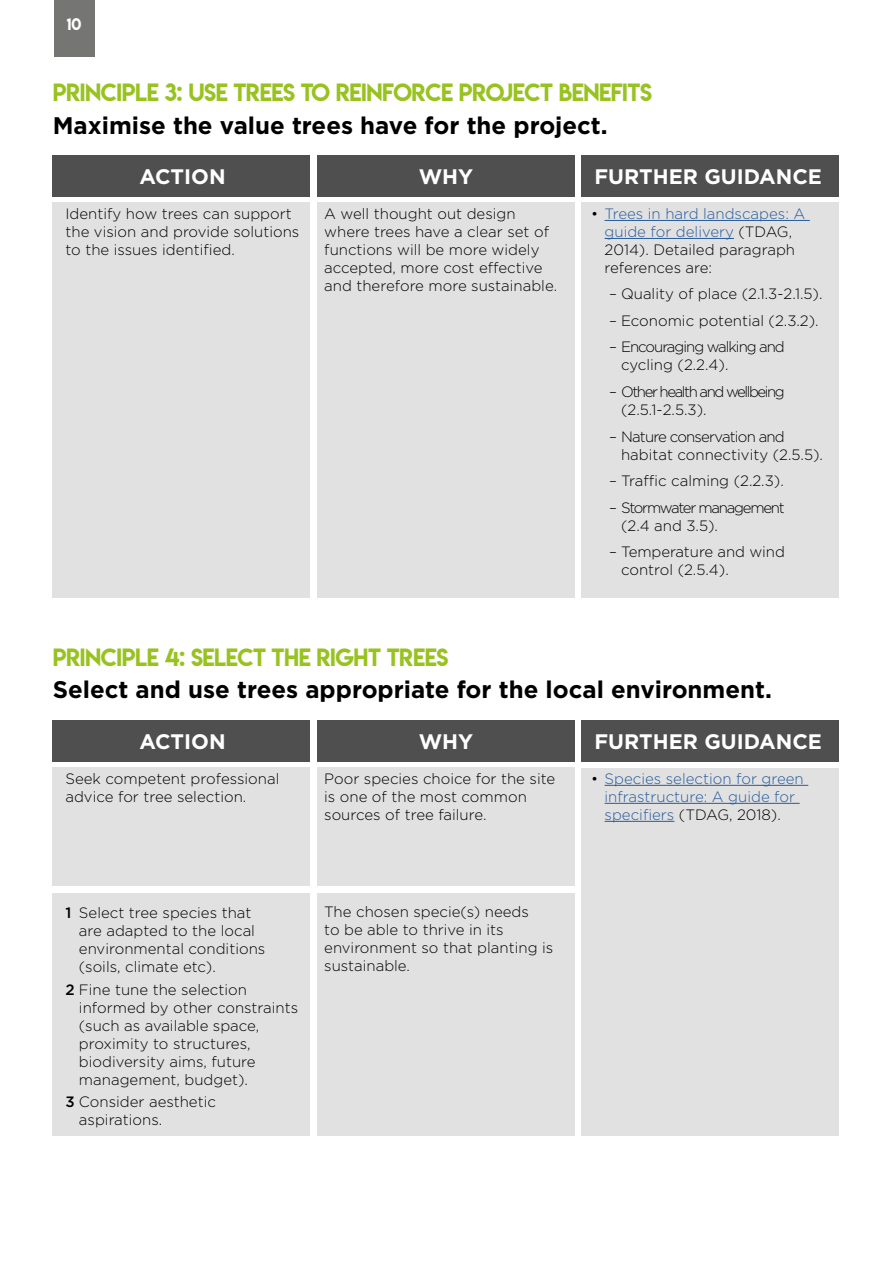
<style>
.page{position:relative;width:893px;height:1263px;background:#fff}
.page>*{position:absolute;margin:0;border:0;box-sizing:border-box;transform-origin:0 0}
.t1{font:700 24px "Gotham";color:#000}
.t2{font:22.2px "Lemon Milk";letter-spacing:-.02em;color:#98c21f}
.t3{font:700 21px "Gotham";color:#fff}
.t4{font:300 15px/18px "Gotham";color:#000}
.t5{font:300 15px/18px "Gotham";color:#275b9b}
.t6{font:300 15px/18px "Gotham";letter-spacing:-.055em;color:#000}
.t7{font:300 15px/18px "Gotham";letter-spacing:-.095em;color:#000}
.t8{font:300 15px/18px "Gotham";letter-spacing:-.07em;color:#000}
.t9{font:300 15px/18px "Gotham";letter-spacing:-.085em;color:#000}
.t10{font:15px "Lemon Milk";color:#fff}
.s1{color:#275b9b}
.s2{font-weight:500}
.s3{color:#000}
</style>
<div class="page">
<div style="left:53px;top:203px;width:257px;height:395px;background:#e1e1e1"></div>
<div style="left:317px;top:203px;width:258px;height:395px;background:#e1e1e1"></div>
<div style="left:581px;top:203px;width:258px;height:395px;background:#e1e1e1"></div>
<div style="left:53px;top:767px;width:257px;height:119px;background:#e1e1e1"></div>
<div style="left:317px;top:767px;width:258px;height:119px;background:#e1e1e1"></div>
<div style="left:581px;top:767px;width:258px;height:368px;background:#e1e1e1"></div>
<div style="left:53px;top:893px;width:257px;height:242px;background:#e1e1e1"></div>
<div style="left:317px;top:893px;width:258px;height:242px;background:#e1e1e1"></div>
<div style="left:53px;top:155px;width:257px;height:41px;background:#504f4f"></div>
<div style="left:317px;top:155px;width:258px;height:41px;background:#504f4f"></div>
<div style="left:581px;top:155px;width:258px;height:41px;background:#504f4f"></div>
<div style="left:53px;top:720px;width:257px;height:41px;background:#504f4f"></div>
<div style="left:317px;top:720px;width:258px;height:41px;background:#504f4f"></div>
<div style="left:581px;top:720px;width:258px;height:41px;background:#504f4f"></div>
<hr style="left:605px;top:220px;width:205px;height:1px;background:#275b9b">
<hr style="left:605px;top:238px;width:129px;height:1px;background:#275b9b">
<hr style="left:605px;top:785px;width:203px;height:1px;background:#275b9b">
<hr style="left:605px;top:803px;width:195px;height:1px;background:#275b9b">
<hr style="left:605px;top:821px;width:69px;height:1px;background:#275b9b">
<div style="left:54px;top:0;width:40px;height:56px;background:#757574"></div>
<p class="t10" style="left:67px;top:13px;width:16px">10</p>
<h2 class="t2" style="left:53px;top:77px;width:601px">PRINCIPLE 3: USE TREES TO REINFORCE PROJECT BENEFITS</h2>
<h1 class="t1" style="left:53px;top:109px;width:557px">Maximise the value trees have for the project.</h1>
<h3 class="t3" style="left:139px;top:163px;width:88px">ACTION</h3>
<p class="t4" style="left:65px;top:204px;width:235px">Identify how trees can support the vision and provide solutions to the issues identified.</p>
<h3 class="t3" style="left:419px;top:163px;width:56px">WHY</h3>
<p class="t4" style="left:324px;top:204px;width:234px">A well thought out design where trees have a clear set of functions will be more widely accepted, more cost effective and therefore more sustainable.</p>
<h3 class="t3" style="left:594px;top:163px;width:229px">FURTHER GUIDANCE</h3>
<p class="t4" style="left:605px;top:204px;width:202px;text-indent:-14px">• <span class="s1">Trees in hard landscapes: A guide for delivery</span> (TDAG,<br>2014). Detailed paragraph references are:</p>
<p class="t4" style="left:609px;top:285px;width:215px">– Quality of place (2.1.3-2.1.5).</p>
<p class="t4" style="left:609px;top:311px;width:211px">– Economic potential (2.3.2).</p>
<p class="t8" style="left:621px;top:338px;width:165px;text-indent:-12px">– Encouraging walking and cycling (2.2.4).</p>
<p class="t7" style="left:621px;top:382px;width:165px;text-indent:-12px">– Other health and wellbeing (2.5.1-2.5.3).</p>
<p class="t6" style="left:621px;top:427px;width:203px;text-indent:-12px">– Nature conservation and habitat connectivity (2.5.5).</p>
<p class="t4" style="left:609px;top:471px;width:176px">– Traffic calming (2.2.3).</p>
<p class="t9" style="left:621px;top:498px;width:165px;text-indent:-12px">– Stormwater management (2.4 and 3.5).</p>
<p class="t4" style="left:621px;top:542px;width:165px;text-indent:-12px">– Temperature and wind control (2.5.4).</p>
<h2 class="t2" style="left:53px;top:641px;width:397px">PRINCIPLE 4: SELECT THE RIGHT TREES</h2>
<h1 class="t1" style="left:53px;top:674px;width:721px">Select and use trees appropriate for the local environment.</h1>
<h3 class="t3" style="left:139px;top:728px;width:88px">ACTION</h3>
<p class="t4" style="left:65px;top:769px;width:215px">Seek competent professional advice for tree selection.</p>
<h3 class="t3" style="left:419px;top:728px;width:56px">WHY</h3>
<p class="t4" style="left:324px;top:769px;width:233px">Poor species choice for the site is one of the most common sources of tree failure.</p>
<p class="t4" style="left:79px;top:904px;width:188px;text-indent:-14px"><span class="s2">1</span> Select tree species that are adapted to the local environmental conditions (soils, climate etc).</p>
<p class="t4" style="left:79px;top:980px;width:221px;text-indent:-14px"><span class="s2">2</span> Fine tune the selection informed by other constraints (such as available space, proximity to structures, biodiversity aims, future management, budget).</p>
<p class="t4" style="left:79px;top:1093px;width:138px;text-indent:-14px"><span class="s2">3</span> Consider aesthetic aspirations.</p>
<p class="t4" style="left:324px;top:902px;width:231px">The chosen specie(s) needs<br>to be able to thrive in its environment so that planting is sustainable.</p>
<h3 class="t3" style="left:594px;top:728px;width:229px">FURTHER GUIDANCE</h3>
<p class="t5" style="left:605px;top:769px;width:201px;text-indent:-14px"><span class="s3">•</span> Species selection for green infrastructure: A guide for specifiers <span class="s3">(TDAG, 2018).</span></p>
</div>
